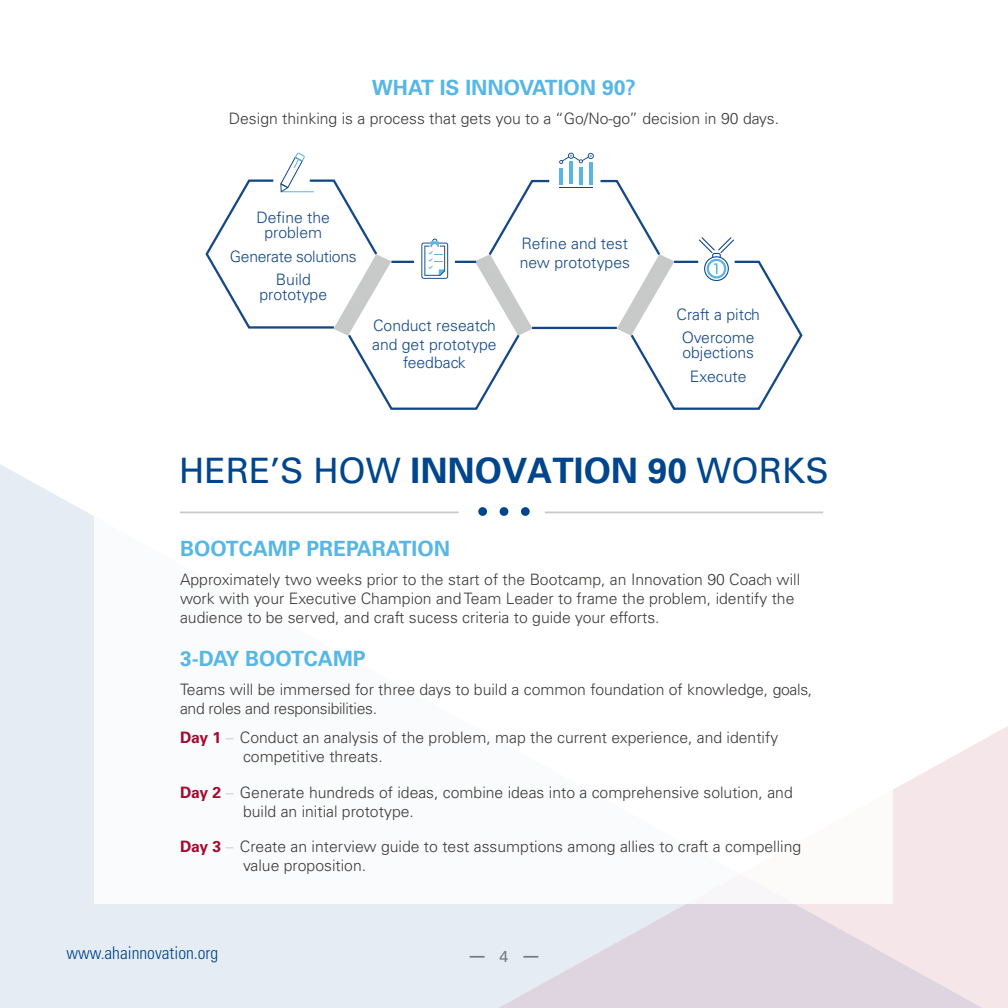
<style>
.page{position:relative;width:1008px;height:1008px;background:#fff}
.page>*{position:absolute;margin:0;border:0;box-sizing:border-box;transform-origin:0 0}
.t1{font:35px "Univers LT Std";color:#01468c}
.t2{font:700 21px "Univers LT Std";color:#56b7e7}
.t3{font:300 condensed 17.5px "Univers LT Std";color:#01468c}
.t4{font:300 15.75px/18.9px "Univers LT Std";color:#3d3a39}
.t5{font:300 15.75px/18.9px "Univers LT Std";color:#134888;text-align:center}
.t6{font:300 15.75px/23.3px "Univers LT Std";letter-spacing:-.02em;color:#134888;text-align:center}
.t7{font:15.75px "Univers LT Std";color:#808285}
.s1{font-weight:700}
.s2{font-weight:700;color:#a30a32}
.s3{color:#c8c9c9}
</style>
<div class="page">
<div style="left:0;top:464px;width:438px;height:544px;background:#e6ecf3"></div>
<svg style="left:438px;top:726px;width:570px;height:282px;background:#e9e1e8"></svg>
<div style="left:94px;top:105px;width:799px;height:798px;background:#fff"></div>
<div style="left:478px;top:507px;width:9px;height:9px;background:#01468c;border-radius:50%"></div>
<div style="left:500px;top:507px;width:8px;height:9px;background:#01468c;border-radius:50%"></div>
<div style="left:521px;top:507px;width:9px;height:9px;background:#01468c;border-radius:50%"></div>
<hr style="left:545px;top:512px;width:278px;height:1px;background:#c8c9c9">
<hr style="left:180px;top:512px;width:279px;height:1px;background:#c8c9c9">
<hr style="left:559px;top:168px;width:4px;height:16px;background:#56b5e5">
<hr style="left:589px;top:162px;width:4px;height:22px;background:#56b5e5">
<hr style="left:569px;top:162px;width:4px;height:22px;background:#56b5e5">
<hr style="left:579px;top:167px;width:4px;height:17px;background:#56b5e5">
<svg style="left:559px;top:153px;width:35px;height:11px"></svg>
<svg style="left:348px;top:179px;width:455px;height:231px"></svg>
<svg style="left:205px;top:153px;width:186px;height:183px"></svg>
<h2 class="t2" style="left:372px;top:75px;width:266px">WHAT IS INNOVATION 90?</h2>
<p class="t4" style="left:229px;top:109px;width:552px">Design thinking is a process that gets you to a “Go/No-go” decision in 90 days.</p>
<p class="t5" style="left:256px;top:210px;width:75px;line-height:15.4px">Define the problem</p>
<p class="t6" style="left:230px;top:244px;width:128px">Generate solutions<br>Build</p>
<p class="t5" style="left:259px;top:285px;width:69px">prototype</p>
<p class="t5" style="left:372px;top:316px;width:126px">Conduct reseatch and get prototype feedback</p>
<p class="t5" style="left:520px;top:234px;width:112px;text-align:left">Refine and test new prototypes</p>
<p class="t5" style="left:677px;top:302px;width:85px;line-height:23.3px">Craft a pitch<br>Overcome</p>
<p class="t5" style="left:682px;top:341px;width:73px;line-height:23.3px">objections<br>Execute</p>
<h1 class="t1" style="left:179px;top:450px;width:651px">HERE’S HOW <span class="s1">INNOVATION 90</span> WORKS</h1>
<h2 class="t2" style="left:180px;top:536px;width:272px">BOOTCAMP PREPARATION</h2>
<p class="t4" style="left:180px;top:570px;width:622px">Approximately two weeks prior to the start of the Bootcamp, an Innovation 90 Coach will work with your Executive Champion and Team Leader to frame the problem, identify the audience to be served, and craft sucess criteria to guide your efforts.</p>
<h2 class="t2" style="left:180px;top:646px;width:187px">3-DAY BOOTCAMP</h2>
<p class="t4" style="left:180px;top:680px;width:634px">Teams will be immersed for three days to build a common foundation of knowledge, goals, and roles and responsibilities.</p>
<p class="t4" style="left:243px;top:728px;width:537px;text-indent:-63px"><span class="s2">Day 1</span> <span class="s3">–</span> Conduct an analysis of the problem, map the current experience, and identify competitive threats.</p>
<p class="t4" style="left:243px;top:783px;width:551px;text-indent:-63px"><span class="s2">Day 2</span> <span class="s3">–</span> Generate hundreds of ideas, combine ideas into a comprehensive solution, and build an initial prototype.</p>
<p class="t4" style="left:243px;top:837px;width:560px;text-indent:-63px"><span class="s2">Day 3</span> <span class="s3">–</span> Create an interview guide to test assumptions among allies to craft a compelling value proposition.</p>
<p class="t3" style="left:67px;top:942px;width:153px">www.ahainnovation.org</p>
<p class="t7" style="left:500px;top:947px;width:10px">4</p>
</div>
